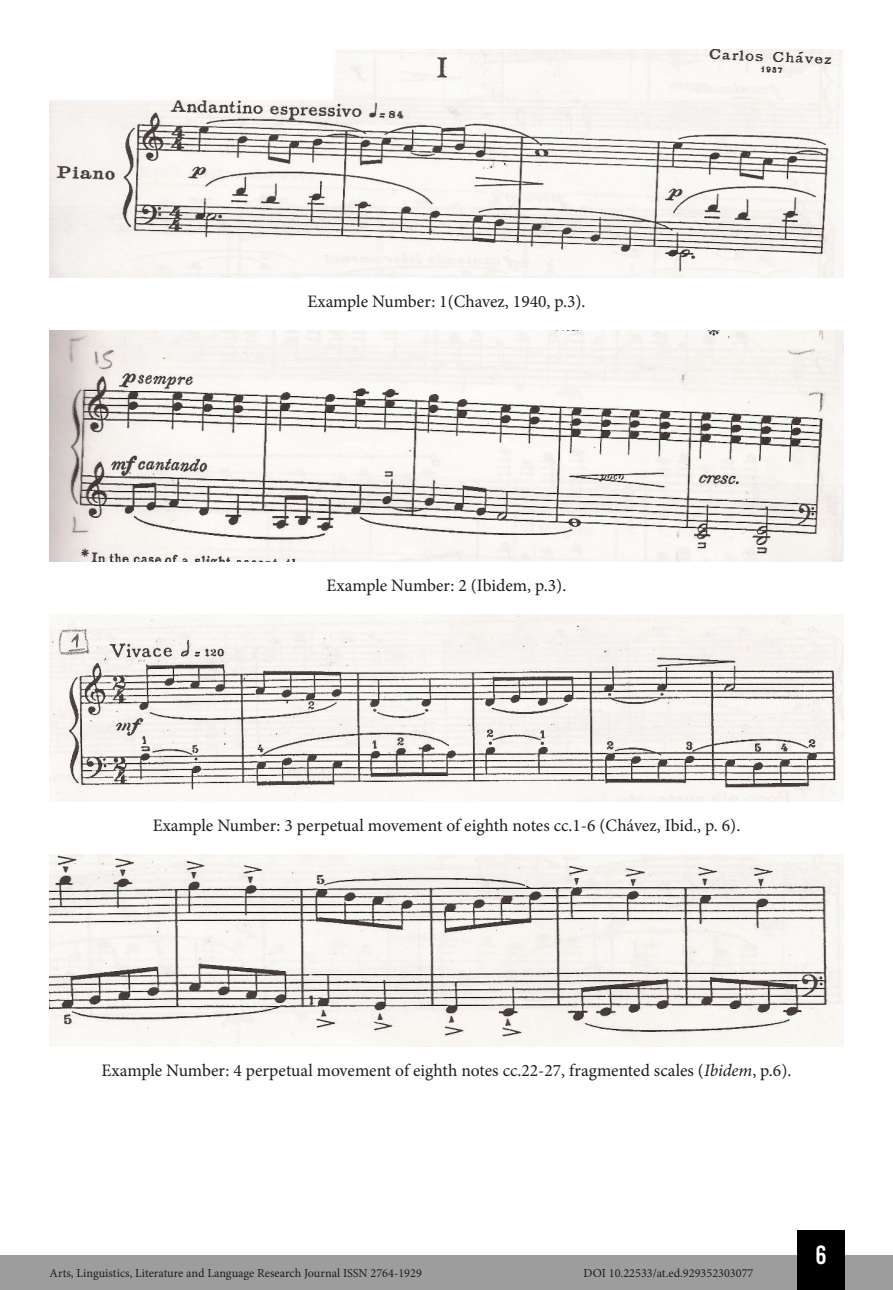
<style>
.page{position:relative;width:893px;height:1290px;background:#fff}
.page>*{position:absolute;margin:0;border:0;box-sizing:border-box;transform-origin:0 0}
.t1{font:26.25px "Bebas Kai";color:#fff}
.t2{font:17.5px "Minion Pro";color:#1d1d1b}
.t3{font:12.25px "Minion Pro";color:#1d1d1b}
.s1{font-style:italic}
</style>
<div class="page">
<div style="left:0;top:1255px;width:893px;height:35px;background:#9d9d9d"></div>
<div style="left:797px;top:1230px;width:48px;height:60px;background:#000"></div>
<img style="left:50px;top:50px;width:793px;height:228px">
<img style="left:49px;top:330px;width:795px;height:231px">
<img style="left:49px;top:614px;width:795px;height:187px">
<img style="left:49px;top:854px;width:794px;height:192px">
<p class="t2" style="left:307px;top:290px;width:280px">Example Number: 1(Chavez, 1940, p.3).</p>
<p class="t2" style="left:327px;top:573px;width:241px">Example Number: 2 (Ibidem, p.3).</p>
<p class="t2" style="left:153px;top:813px;width:589px">Example Number: 3 perpetual movement of eighth notes cc.1-6 (Chávez, Ibid., p. 6).</p>
<p class="t2" style="left:102px;top:1058px;width:691px">Example Number: 4 perpetual movement of eighth notes cc.22-27, fragmented scales (<span class="s1">Ibidem</span>, p.6).</p>
<p class="t3" style="left:50px;top:1265px;width:374px">Arts, Linguistics, Literature and Language Research Journal ISSN 2764-1929</p>
<p class="t3" style="left:584px;top:1265px;width:171px">DOI 10.22533/at.ed.929352303077</p>
<h1 class="t1" style="left:815px;top:1241px;width:13px">6</h1>
</div>
